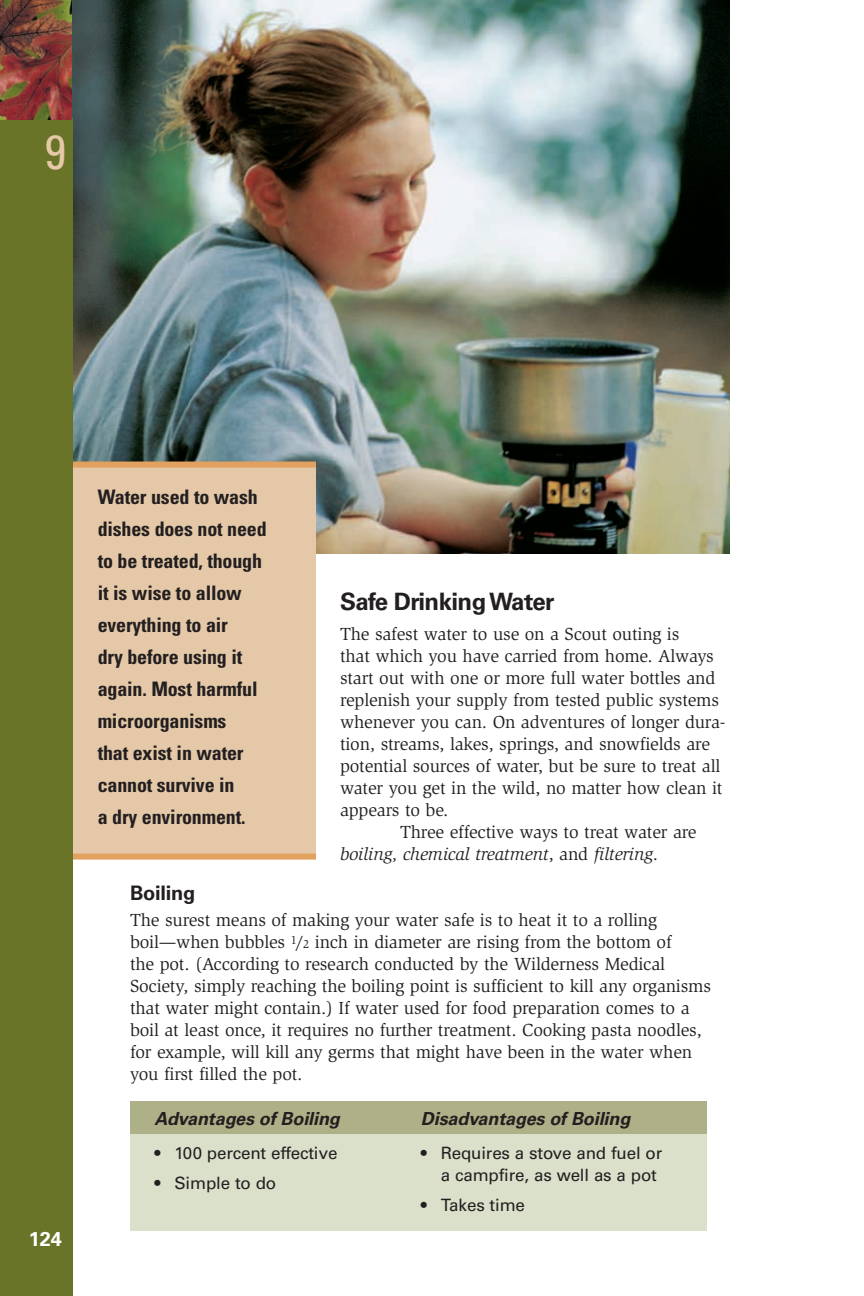
<style>
.page{position:relative;width:864px;height:1296px;background:#fff}
.page>*{position:absolute;margin:0;border:0;box-sizing:border-box;transform-origin:0 0}
.t1{font:condensed 48px "Univers";color:#e4c8a7}
.t2{font:700 24px "Univers";letter-spacing:-.02em;color:#231f20}
.t3{font:700 condensed 20px/32px "Univers";letter-spacing:-.01em;color:#231f20}
.t4{font:700 20px "Univers";letter-spacing:-.01em;color:#231f20}
.t5{font:700 20px "Univers";color:#fff}
.t6{font:18px/22px "Slimbach";letter-spacing:-.01em;color:#231f20}
.t7{font:italic 700 18px "Univers";letter-spacing:-.005em;color:#231f20}
.t8{font:italic 18px "Slimbach";letter-spacing:-.01em;color:#231f20}
.t9{font:17px/22px "Univers";letter-spacing:-.01em;color:#231f20}
.s1{font-style:normal}
.s2{font-size:12px}
</style>
<div class="page">
<img style="left:0;top:0;width:730px;height:1296px">
<h1 class="t1" style="left:45px;top:134px;width:23px">9</h1>
<p class="t5" style="left:29px;top:1232px;width:35px">124</p>
<p class="t3" style="left:98px;top:483px;width:170px">Water used to wash dishes does not need to be treated, though it is wise to allow everything to air<br>dry before using it again. Most harmful microorganisms<br>that exist in water cannot survive in<br>a dry environment.</p>
<h2 class="t2" style="left:340px;top:593px;width:216px">Safe Drinking Water</h2>
<p class="t6" style="left:340px;top:624px;width:341px">The safest water to use on a Scout outing is</p>
<p class="t6" style="left:340px;top:646px;width:375px">that which you have carried from home. Always</p>
<p class="t6" style="left:340px;top:668px;width:377px">start out with one or more full water bottles and</p>
<p class="t6" style="left:340px;top:690px;width:381px">replenish your supply from tested public systems</p>
<p class="t6" style="left:340px;top:712px;width:387px">whenever you can. On adventures of longer dura-</p>
<p class="t6" style="left:340px;top:734px;width:371px">tion, streams, lakes, springs, and snowfields are</p>
<p class="t6" style="left:340px;top:756px;width:382px">potential sources of water, but be sure to treat all</p>
<p class="t6" style="left:340px;top:778px;width:384px">water you get in the wild, no matter how clean it</p>
<p class="t6" style="left:340px;top:800px;width:110px">appears to be.</p>
<p class="t6" style="left:400px;top:822px;width:298px">Three effective ways to treat water are</p>
<p class="t8" style="left:340px;top:847px;width:320px">boiling, chemical treatment<span class="s1">, and</span> filtering<span class="s1">.</span></p>
<p class="t4" style="left:130px;top:886px;width:67px">Boiling</p>
<p class="t6" style="left:130px;top:910px;width:583px">The surest means of making your water safe is to heat it to a rolling boil—when bubbles <sup>1</sup>/<span class="s2">2</span> inch in diameter are rising from the bottom of<br>the pot. (According to research conducted by the Wilderness Medical Society, simply reaching the boiling point is sufficient to kill any organisms that water might contain.) If water used for food preparation comes to a boil at least once, it requires no further treatment. Cooking pasta noodles, for example, will kill any germs that might have been in the water when you first filled the pot.</p>
<p class="t7" style="left:154px;top:1112px;width:187px">Advantages of Boiling</p>
<p class="t9" style="left:154px;top:1143px;width:185px">• 100 percent effective</p>
<p class="t9" style="left:154px;top:1173px;width:123px">• Simple to do</p>
<p class="t7" style="left:421px;top:1112px;width:211px">Disadvantages of Boiling</p>
<p class="t9" style="left:441px;top:1143px;width:223px;text-indent:-20px">• Requires a stove and fuel or a campfire, as well as a pot</p>
<p class="t9" style="left:421px;top:1195px;width:106px">• Takes time</p>
</div>
